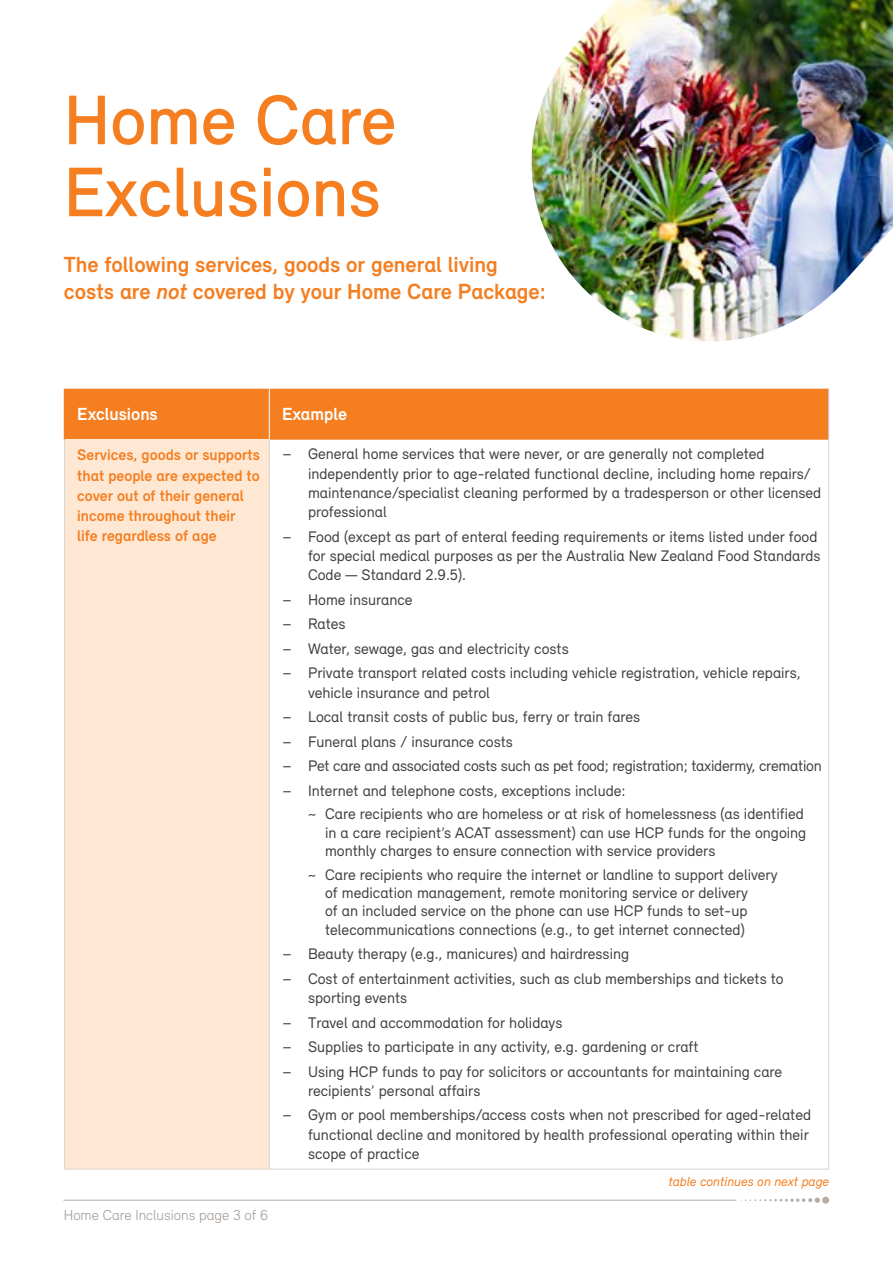
<style>
.page{position:relative;width:893px;height:1263px;background:#fff}
.page>*{position:absolute;margin:0;border:0;box-sizing:border-box;transform-origin:0 0}
.t1{font:500 72px/72px "Relevant";color:#f57e20}
.t2{font:700 22.5px/27px "Relevant";color:#f57e20}
.t3{font:700 18px "Relevant";color:#fff}
.t4{font:15.75px/19.4px "Relevant";color:#414042}
.t5{font:700 15.75px/20.2px "Relevant";color:#f57e20}
.t6{font:300 14.85px "Relevant";color:#a49b95}
.t7{font:italic 13.5px "Relevant";color:#f57e20}
.s1{font-style:italic}
</style>
<div class="page">
<hr style="left:64px;top:1200px;width:672px;height:1px;background:#b7ada5">
<div style="left:822px;top:1197px;width:7px;height:7px;background:#b7ada5;border-radius:50%"></div>
<svg style="left:740px;top:1197px;width:80px;height:6px"></svg>
<div style="left:65px;top:389px;width:763px;height:51px;background:#f57e20"></div>
<div style="left:65px;top:440px;width:204px;height:729px;background:#fee8d4"></div>
<hr style="left:64px;top:1169px;width:205px;height:1px;background:#d8d5d0">
<hr style="left:269px;top:1169px;width:560px;height:1px;background:#d8d5d0">
<hr style="left:64px;top:389px;width:1px;height:51px;background:#f57e20">
<hr style="left:828px;top:440px;width:1px;height:729px;background:#d8d5d0">
<hr style="left:64px;top:440px;width:1px;height:729px;background:#d8d5d0">
<hr style="left:269px;top:440px;width:1px;height:729px;background:#d8d5d0">
<hr style="left:828px;top:389px;width:1px;height:51px;background:#d0cfdf">
<hr style="left:269px;top:389px;width:1px;height:51px;background:#fff">
<img style="left:531px;top:0;width:362px;height:342px">
<h1 class="t1" style="left:64px;top:83px;width:334px">Home Care<br>Exclusions</h1>
<h2 class="t2" style="left:64px;top:250px;width:484px">The following services, goods or general living costs are <span class="s1">not</span> covered by your Home Care Package:</h2>
<p class="t3" style="left:77px;top:403px;width:82px">Exclusions</p>
<p class="t3" style="left:282px;top:403px;width:66px">Example</p>
<p class="t5" style="left:77px;top:445px;width:184px">Services, goods or supports that people are expected to cover out of their general income throughout their life regardless of age</p>
<p class="t4" style="left:308px;top:444px;width:515px;text-indent:-26px">– General home services that were never, or are generally not completed independently prior to age-related functional decline, including home repairs/ maintenance/specialist cleaning performed by a tradesperson or other licensed professional</p>
<p class="t4" style="left:308px;top:526px;width:514px;text-indent:-26px">– Food (except as part of enteral feeding requirements or items listed under food for special medical purposes as per the Australia New Zealand Food Standards<br>Code — Standard 2.9.5).</p>
<p class="t4" style="left:282px;top:590px;width:132px">– Home insurance</p>
<p class="t4" style="left:282px;top:614px;width:65px">– Rates</p>
<p class="t4" style="left:282px;top:639px;width:288px">– Water, sewage, gas and electricity costs</p>
<p class="t4" style="left:308px;top:663px;width:494px;text-indent:-26px">– Private transport related costs including vehicle registration, vehicle repairs, vehicle insurance and petrol</p>
<p class="t4" style="left:282px;top:707px;width:359px">– Local transit costs of public bus, ferry or train fares</p>
<p class="t4" style="left:282px;top:731px;width:232px">– Funeral plans / insurance costs</p>
<p class="t4" style="left:282px;top:756px;width:541px">– Pet care and associated costs such as pet food; registration; taxidermy, cremation</p>
<p class="t4" style="left:308px;top:778px;width:497px;line-height:23.5px;text-indent:-26px">– Internet and telephone costs, exceptions include:<br>~ Care recipients who are homeless or at risk of homelessness (as identified</p>
<p class="t4" style="left:325px;top:823px;width:483px;line-height:18.5px">in a care recipient’s ACAT assessment) can use HCP funds for the ongoing monthly charges to ensure connection with service providers</p>
<p class="t4" style="left:325px;top:865px;width:454px;line-height:18.5px;text-indent:-17px">~ Care recipients who require the internet or landline to support delivery of medication management, remote monitoring service or delivery<br>of an included service on the phone can use HCP funds to set-up telecommunications connections (e.g., to get internet connected)</p>
<p class="t4" style="left:282px;top:944px;width:348px">– Beauty therapy (e.g., manicures) and hairdressing</p>
<p class="t4" style="left:308px;top:968px;width:477px;text-indent:-26px">– Cost of entertainment activities, such as club memberships and tickets to sporting events</p>
<p class="t4" style="left:282px;top:1012px;width:281px">– Travel and accommodation for holidays</p>
<p class="t4" style="left:282px;top:1037px;width:418px">– Supplies to participate in any activity, e.g. gardening or craft</p>
<p class="t4" style="left:308px;top:1061px;width:476px;text-indent:-26px">– Using HCP funds to pay for solicitors or accountants for maintaining care recipients’ personal affairs</p>
<p class="t4" style="left:308px;top:1105px;width:505px;text-indent:-26px">– Gym or pool memberships/access costs when not prescribed for aged-related functional decline and monitored by health professional operating within their scope of practice</p>
<p class="t6" style="left:64px;top:1206px;width:206px">Home Care Inclusions page 3 of 6</p>
<p class="t7" style="left:668px;top:1173px;width:162px">table continues on next page</p>
</div>
